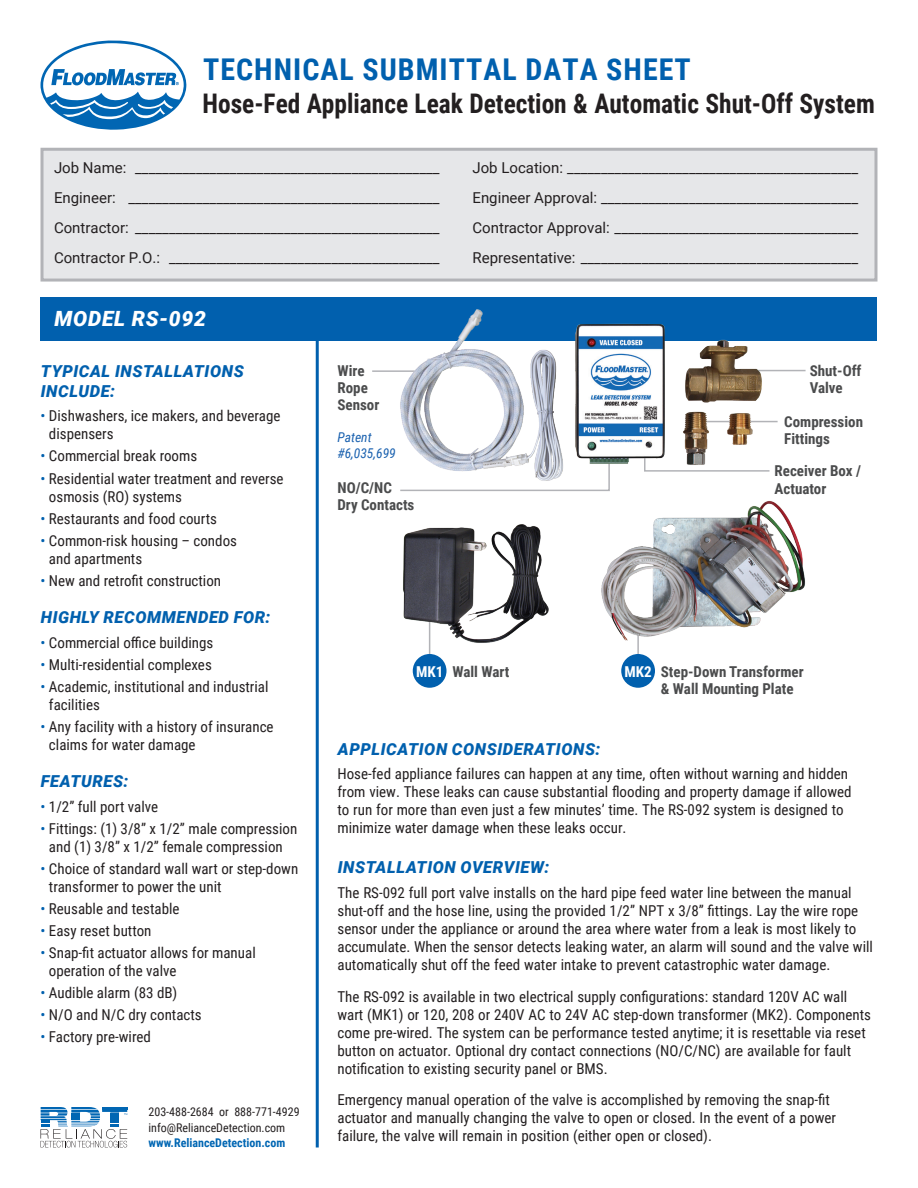
<style>
.page{position:relative;width:918px;height:1188px;background:#fff}
.page>*{position:absolute;margin:0;border:0;box-sizing:border-box;transform-origin:0 0}
.t1{font:700 30px "Roboto Condensed";letter-spacing:.035em;color:#0160ae}
.t2{font:700 27px "Roboto Condensed";color:#231f20;scale:.94 1}
.t3{font:italic 900 21px "Roboto";letter-spacing:.035em;color:#fff}
.t4{font:italic 900 16.5px/19.8px "Roboto";letter-spacing:.035em;color:#0160ae}
.t5{font:15px/18px "Roboto Condensed";color:#231f20}
.t6{font:15px/30px "Roboto";color:#231f20;text-align:justify}
.t7{font:700 15px/17.2px "Roboto Condensed";color:#4b4c4d}
.t8{font:700 15px "Roboto Condensed";color:#fff}
.t9{font:italic 13.5px/16.2px "Roboto Condensed";color:#1a61af}
.t10{font:12px/15.8px "Roboto Condensed";color:#231f20}
.t11{font:700 12px "Roboto Condensed";color:#0166b3}
.s1{color:#0160ae}
</style>
<div class="page">
<hr style="left:316px;top:307px;width:3px;height:841px;background:#0160ae">
<div style="left:40px;top:297px;width:838px;height:44px;background:#0160ae"></div>
<div style="left:40px;top:148px;width:838px;height:134px;background:#e6e7e9;border:3px solid #b2b3b7"></div>
<svg style="left:40px;top:40px;width:146px;height:90px"></svg>
<hr style="left:372px;top:370px;width:57px;height:2px;background:#b2b3b7">
<svg style="left:41px;top:1107px;width:86px;height:41px"></svg>
<div style="left:413px;top:654px;width:34px;height:34px;background:#0160ae;border-radius:50%"></div>
<div style="left:621px;top:654px;width:34px;height:34px;background:#0160ae;border-radius:50%"></div>
<img style="left:394px;top:309px;width:412px;height:347px">
<h1 class="t1" style="left:203px;top:48px;width:489px">TECHNICAL SUBMITTAL DATA SHEET</h1>
<h2 class="t2" style="left:202px;top:84px;width:717px">Hose-Fed Appliance Leak Detection &amp; Automatic Shut-Off System</h2>
<p class="t6" style="left:54px;top:152px;width:387px">Job Name: _____________________________________________ Engineer: ______________________________________________ Contractor: _____________________________________________ Contractor P.O.: ________________________________________</p>
<p class="t6" style="left:472px;top:152px;width:387px">Job Location: ___________________________________________ Engineer Approval: ______________________________________ Contractor Approval: ____________________________________ Representative: _________________________________________</p>
<h3 class="t3" style="left:54px;top:304px;width:153px">MODEL RS-092</h3>
<p class="t4" style="left:41px;top:360px;width:205px">TYPICAL INSTALLATIONS<br>INCLUDE:</p>
<p class="t5" style="left:49px;top:407px;width:233px;text-indent:-8px"><span class="s1">•</span> Dishwashers, ice makers, and beverage dispensers</p>
<p class="t5" style="left:40px;top:447px;width:158px"><span class="s1">•</span> Commercial break rooms</p>
<p class="t5" style="left:49px;top:469px;width:236px;text-indent:-8px"><span class="s1">•</span> Residential water treatment and reverse osmosis (RO) systems</p>
<p class="t5" style="left:40px;top:509px;width:178px"><span class="s1">•</span> Restaurants and food courts</p>
<p class="t5" style="left:49px;top:531px;width:190px;text-indent:-8px"><span class="s1">•</span> Common-risk housing – condos and apartments</p>
<p class="t5" style="left:40px;top:571px;width:182px"><span class="s1">•</span> New and retrofit construction</p>
<p class="t4" style="left:41px;top:607px;width:231px">HIGHLY RECOMMENDED FOR:</p>
<p class="t5" style="left:40px;top:633px;width:174px"><span class="s1">•</span> Commercial office buildings</p>
<p class="t5" style="left:40px;top:655px;width:173px"><span class="s1">•</span> Multi-residential complexes</p>
<p class="t5" style="left:49px;top:677px;width:221px;text-indent:-8px"><span class="s1">•</span> Academic, institutional and industrial facilities</p>
<p class="t5" style="left:49px;top:717px;width:226px;text-indent:-8px"><span class="s1">•</span> Any facility with a history of insurance claims for water damage</p>
<p class="t4" style="left:41px;top:771px;width:89px">FEATURES:</p>
<p class="t5" style="left:40px;top:797px;width:119px"><span class="s1">•</span> 1/2” full port valve</p>
<p class="t5" style="left:40px;top:819px;width:258px;text-align:center"><span class="s1">•</span> Fittings: (1) 3/8” x 1/2” male compression and (1) 3/8” x 1/2” female compression</p>
<p class="t5" style="left:49px;top:859px;width:251px;text-indent:-8px"><span class="s1">•</span> Choice of standard wall wart or step-down transformer to power the unit</p>
<p class="t5" style="left:40px;top:899px;width:141px"><span class="s1">•</span> Reusable and testable</p>
<p class="t5" style="left:40px;top:921px;width:112px"><span class="s1">•</span> Easy reset button</p>
<p class="t5" style="left:49px;top:943px;width:208px;text-indent:-8px"><span class="s1">•</span> Snap-fit actuator allows for manual operation of the valve</p>
<p class="t5" style="left:40px;top:983px;width:138px"><span class="s1">•</span> Audible alarm (83 dB)</p>
<p class="t5" style="left:40px;top:1005px;width:163px"><span class="s1">•</span> N/O and N/C dry contacts</p>
<p class="t5" style="left:40px;top:1028px;width:112px"><span class="s1">•</span> Factory pre-wired</p>
<p class="t10" style="left:148px;top:1103px;width:153px">203-488-2684 or 888-771-4929 info@RelianceDetection.com</p>
<p class="t11" style="left:148px;top:1135px;width:138px">www.RelianceDetection.com</p>
<p class="t7" style="left:338px;top:361px;width:43px">Wire<br>Rope<br>Sensor</p>
<p class="t9" style="left:338px;top:429px;width:60px">Patent #6,035,699</p>
<p class="t7" style="left:338px;top:479px;width:78px">NO/C/NC<br>Dry Contacts</p>
<p class="t7" style="left:810px;top:362px;width:53px">Shut-Off<br>Valve</p>
<p class="t7" style="left:784px;top:413px;width:80px">Compression<br>Fittings</p>
<p class="t7" style="left:775px;top:461px;width:88px;line-height:18px">Receiver Box /<br>Actuator</p>
<p class="t7" style="left:452px;top:662px;width:59px">Wall Wart</p>
<p class="t7" style="left:661px;top:662px;width:144px">Step-Down Transformer &amp; Wall Mounting Plate</p>
<p class="t8" style="left:416px;top:661px;width:29px">MK1</p>
<p class="t8" style="left:625px;top:661px;width:29px">MK2</p>
<p class="t4" style="left:338px;top:738px;width:264px">APPLICATION CONSIDERATIONS:</p>
<p class="t5" style="left:338px;top:765px;width:516px">Hose-fed appliance failures can happen at any time, often without warning and hidden from view. These leaks can cause substantial flooding and property damage if allowed to run for more than even just a few minutes’ time. The RS-092 system is designed to minimize water damage when these leaks occur.</p>
<p class="t4" style="left:338px;top:857px;width:213px">INSTALLATION OVERVIEW:</p>
<p class="t5" style="left:338px;top:883px;width:537px">The RS-092 full port valve installs on the hard pipe feed water line between the manual shut-off and the hose line, using the provided 1/2” NPT x 3/8” fittings. Lay the wire rope sensor under the appliance or around the area where water from a leak is most likely to accumulate. When the sensor detects leaking water, an alarm will sound and the valve will automatically shut off the feed water intake to prevent catastrophic water damage.</p>
<p class="t5" style="left:338px;top:987px;width:535px">The RS-092 is available in two electrical supply configurations: standard 120V AC wall wart (MK1) or 120, 208 or 240V AC to 24V AC step-down transformer (MK2). Components come pre-wired. The system can be performance tested anytime; it is resettable via reset button on actuator. Optional dry contact connections (NO/C/NC) are available for fault notification to existing security panel or BMS.</p>
<p class="t5" style="left:338px;top:1090px;width:500px">Emergency manual operation of the valve is accomplished by removing the snap-fit actuator and manually changing the valve to open or closed. In the event of a power failure, the valve will remain in position (either open or closed).</p>
</div>
